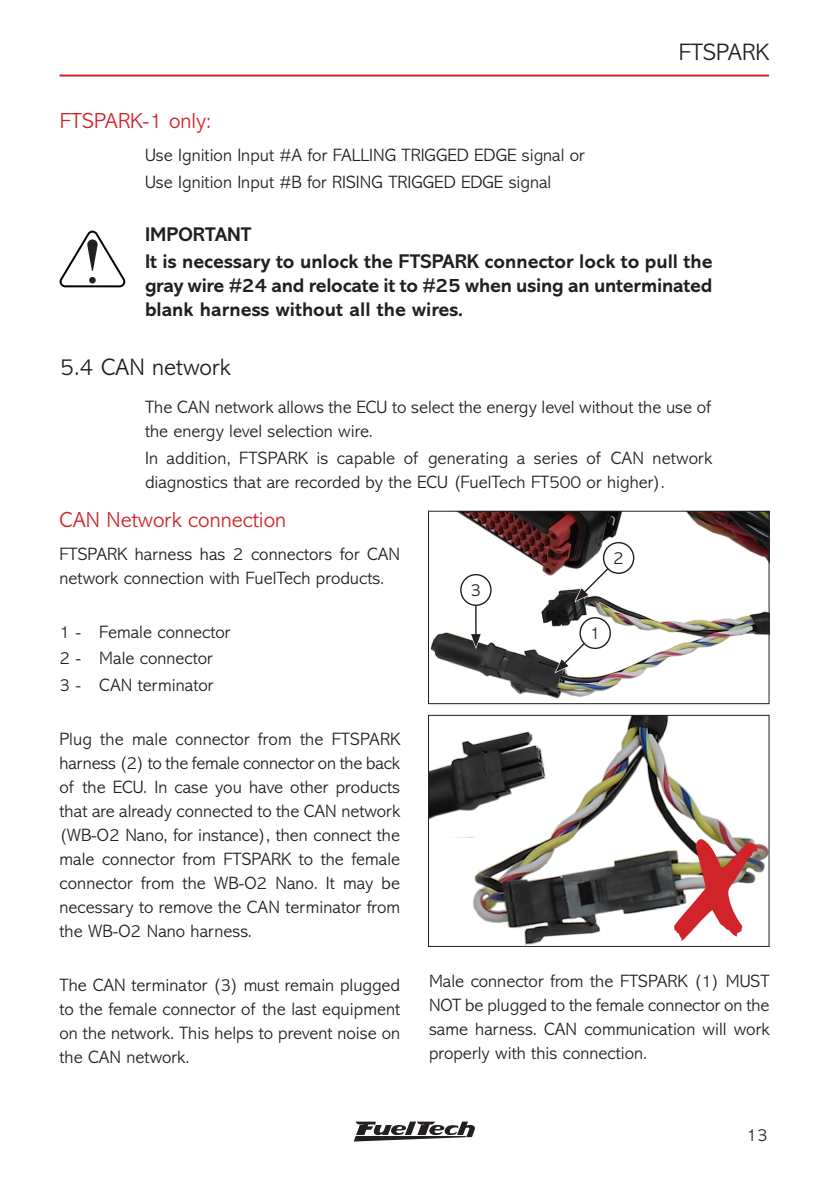
<style>
.page{position:relative;width:840px;height:1191px;background:#fff}
.page>*{position:absolute;margin:0;border:0;box-sizing:border-box;transform-origin:0 0}
.T-2{font:300 24px "Abadi MT Std";color:#231f20}
.T-3{font:300 22px "Abadi MT Std";color:#d1232a}
.Nota-20{font:700 20px/24px "Abadi MT Std";color:#231f20;text-align:justify}
.TX-00{font:300 18px/24px "Abadi MT Std";color:#231f20;text-align:justify}
.TX-20{font:300 18px/24px "Abadi MT Std";color:#231f20}
.CT-00{font:300 18px "Abadi MT Std";color:#231f20}
</style>
<div class="page">
<hr style="left:60px;top:75px;width:708px;height:2px;background:#d1232a">
<svg style="left:354px;top:1121px;width:120px;height:20px"></svg>
<img style="left:430px;top:513px;width:337px;height:186px">
<div style="left:428px;top:511px;width:341px;height:193px;border:1px solid #231f20"></div>
<svg style="left:574px;top:555px;width:46px;height:47px"></svg>
<div style="left:603px;top:542px;width:30px;height:31px;background:#fff;border-radius:50%"></div>
<div style="left:602px;top:542px;width:32px;height:32px;border:1px solid #231f20;border-radius:50%"></div>
<svg style="left:554px;top:626px;width:47px;height:47px"></svg>
<div style="left:580px;top:618px;width:30px;height:30px;background:#fff;border-radius:50%"></div>
<div style="left:579px;top:617px;width:31px;height:32px;border:1px solid #231f20;border-radius:50%"></div>
<hr style="left:474px;top:587px;width:3px;height:50px;background:#fff">
<hr style="left:475px;top:587px;width:1px;height:50px;background:#231f20">
<svg style="left:470px;top:633px;width:11px;height:16px"></svg>
<div style="left:460px;top:574px;width:30px;height:31px;background:#fff;border-radius:50%"></div>
<div style="left:460px;top:574px;width:31px;height:32px;border:1px solid #231f20;border-radius:50%"></div>
<img style="left:430px;top:717px;width:337px;height:228px">
<div style="left:428px;top:715px;width:341px;height:232px;border:1px solid #231f20"></div>
<img style="left:673px;top:839px;width:83px;height:102px">
<svg style="left:59px;top:230px;width:67px;height:58px"></svg>
<h1 class="T-2" style="left:678px;top:39px;width:92px">FTSPARK</h1>
<p class="T-3" style="left:60px;top:109px;width:153px">FTSPARK-1 only:</p>
<p class="TX-20" style="left:145px;top:143px;width:441px">Use Ignition Input #A for FALLING TRIGGED EDGE signal or</p>
<p class="TX-20" style="left:145px;top:170px;width:407px">Use Ignition Input #B for RISING TRIGGED EDGE signal</p>
<p class="Nota-20" style="left:145px;top:223px;width:108px">IMPORTANT</p>
<p class="Nota-20" style="left:145px;top:250px;width:569px">It is necessary to unlock the FTSPARK connector lock to pull the gray wire #24 and relocate it to #25 when using an unterminated blank harness without all the wires.</p>
<p class="T-2" style="left:60px;top:354px;width:172px">5.4 CAN network</p>
<p class="TX-20" style="left:145px;top:395px;width:567px">The CAN network allows the ECU to select the energy level without the use of the energy level selection wire.</p>
<p class="TX-20" style="left:145px;top:446px;width:568px">In addition, FTSPARK is capable of generating a series of CAN network diagnostics that are recorded by the ECU (FuelTech FT500 or higher).</p>
<p class="T-3" style="left:60px;top:508px;width:228px">CAN Network connection</p>
<p class="TX-00" style="left:60px;top:542px;width:342px">FTSPARK harness has 2 connectors for CAN network connection with FuelTech products.</p>
<p class="CT-00" style="left:60px;top:622px;width:172px">1 - Female connector</p>
<p class="CT-00" style="left:60px;top:648px;width:155px">2 - Male connector</p>
<p class="CT-00" style="left:60px;top:675px;width:155px">3 - CAN terminator</p>
<p class="TX-00" style="left:613px;top:546px;width:12px">2</p>
<p class="TX-00" style="left:470px;top:578px;width:12px">3</p>
<p class="TX-00" style="left:589px;top:621px;width:12px">1</p>
<p class="TX-00" style="left:60px;top:727px;width:342px">Plug the male connector from the FTSPARK harness (2) to the female connector on the back of the ECU. In case you have other products that are already connected to the CAN network (WB-O2 Nano, for instance), then connect the male connector from FTSPARK to the female connector from the WB-O2 Nano. It may be necessary to remove the CAN terminator from the WB-O2 Nano harness.</p>
<p class="TX-00" style="left:60px;top:973px;width:342px">The CAN terminator (3) must remain plugged to the female connector of the last equipment on the network. This helps to prevent noise on the CAN network.</p>
<p class="TX-00" style="left:429px;top:969px;width:342px">Male connector from the FTSPARK (1) MUST NOT be plugged to the female connector on the same harness. CAN communication will work properly with this connection.</p>
<p class="TX-00" style="left:746px;top:1123px;width:23px">13</p>
</div>
